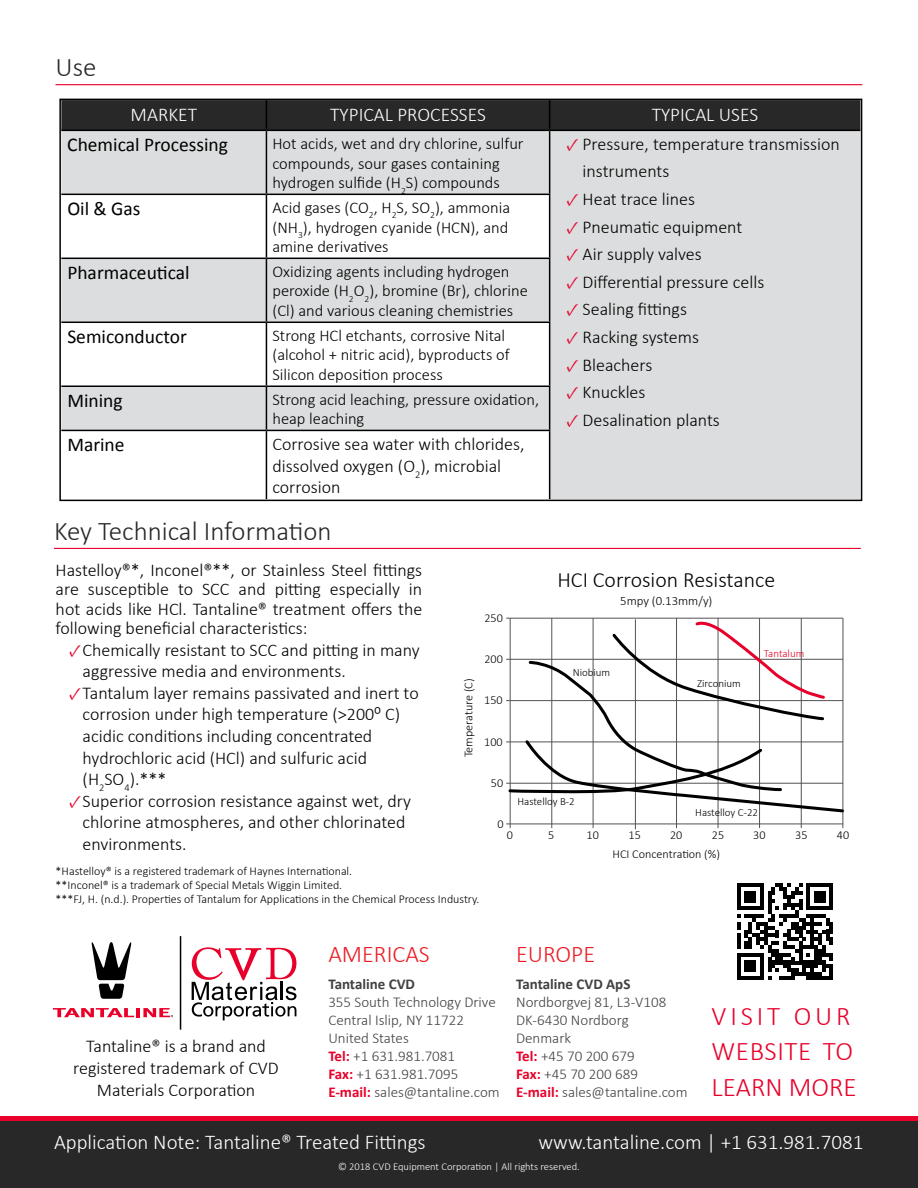
<style>
.page{position:relative;width:918px;height:1188px;background:#fff}
.page>*{position:absolute;margin:0;border:0;box-sizing:border-box;transform-origin:0 0}
.t1{font:300 27px/35.4px "Calibri";letter-spacing:.02em;color:#e8002a}
.t2{font:300 27px "Calibri";color:#292829}
.t3{font:300 24px "Calibri";color:#ed1c24}
.t4{font:300 21.9px "Calibri";color:#000}
.t5{font:300 21px "Calibri";color:#fff}
.t6{font:19.5px "Calibri";color:#000}
.t7{font:300 19.5px "Calibri";color:#fff}
.t8{font:300 18px/21.6px "Calibri";color:#000}
.t9{font:300 16.5px/19.8px "Calibri";color:#000}
.t10{font:300 15px/18px "Calibri";color:#414042}
.t11{font:700 15px "Calibri";color:#414042}
.t12{font:300 12.75px "Calibri";color:#000}
.t13{font:300 12.15px "Calibri";color:#000}
.t14{font:300 12px/14.4px "Calibri";color:#000}
.t15{font:300 10.95px "Calibri";color:#000}
.t16{font:300 10.95px "Calibri";color:#e8002a}
.t17{font:300 10.5px "Calibri";color:#fff}
.s1{font-family:"Minion Pro";font-weight:400;color:#e8002a}
.s2{font-weight:700;color:#e8002a}
</style>
<div class="page">
<div style="left:0;top:1116px;width:918px;height:8px;background:#e8002a"></div>
<div style="left:0;top:1121px;width:918px;height:67px;background:#292829"></div>
<svg style="left:737px;top:883px;width:96px;height:97px"></svg>
<svg style="left:192px;top:947px;width:105px;height:73px"></svg>
<svg style="left:91px;top:942px;width:41px;height:57px"></svg>
<svg style="left:53px;top:1008px;width:120px;height:9px"></svg>
<hr style="left:180px;top:936px;width:1px;height:94px;background:#000">
<hr style="left:54px;top:548px;width:807px;height:1px;background:#e8002a">
<hr style="left:56px;top:84px;width:806px;height:1px;background:#e8002a">
<hr style="left:506px;top:618px;width:337px;height:1px;background:#545253">
<hr style="left:506px;top:659px;width:337px;height:1px;background:#545253">
<hr style="left:506px;top:701px;width:337px;height:1px;background:#f2f2f2">
<hr style="left:506px;top:700px;width:337px;height:1px;background:#545253">
<hr style="left:506px;top:742px;width:337px;height:1px;background:#545253">
<hr style="left:506px;top:783px;width:337px;height:1px;background:#545253">
<hr style="left:506px;top:824px;width:337px;height:1px;background:#545253">
<hr style="left:635px;top:619px;width:1px;height:210px;background:#545253">
<svg style="left:507px;top:618px;width:337px;height:210px"></svg>
<div style="left:62px;top:102px;width:797px;height:28px;background:#292829"></div>
<div style="left:62px;top:131px;width:797px;height:367px;background:#dcddde"></div>
<svg style="left:62px;top:195px;width:487px;height:303px"></svg>
<hr style="left:266px;top:100px;width:1px;height:30px;background:#000">
<hr style="left:549px;top:100px;width:1px;height:30px;background:#000">
<hr style="left:61px;top:130px;width:205px;height:1px;background:#000">
<hr style="left:266px;top:130px;width:284px;height:1px;background:#000">
<hr style="left:266px;top:131px;width:1px;height:63px;background:#000">
<hr style="left:550px;top:130px;width:310px;height:1px;background:#000">
<hr style="left:549px;top:131px;width:1px;height:63px;background:#000">
<hr style="left:61px;top:194px;width:205px;height:1px;background:#000">
<hr style="left:266px;top:194px;width:284px;height:1px;background:#000">
<hr style="left:266px;top:195px;width:1px;height:63px;background:#000">
<hr style="left:549px;top:195px;width:1px;height:63px;background:#000">
<hr style="left:61px;top:258px;width:205px;height:1px;background:#000">
<hr style="left:266px;top:258px;width:284px;height:1px;background:#000">
<hr style="left:266px;top:259px;width:1px;height:63px;background:#000">
<hr style="left:549px;top:259px;width:1px;height:63px;background:#000">
<hr style="left:61px;top:322px;width:205px;height:1px;background:#000">
<hr style="left:266px;top:322px;width:284px;height:1px;background:#000">
<hr style="left:266px;top:323px;width:1px;height:63px;background:#000">
<hr style="left:549px;top:323px;width:1px;height:63px;background:#000">
<hr style="left:61px;top:386px;width:205px;height:1px;background:#000">
<hr style="left:266px;top:386px;width:284px;height:1px;background:#000">
<hr style="left:266px;top:387px;width:1px;height:43px;background:#000">
<hr style="left:549px;top:387px;width:1px;height:43px;background:#000">
<hr style="left:61px;top:430px;width:205px;height:1px;background:#000">
<hr style="left:266px;top:430px;width:284px;height:1px;background:#000">
<hr style="left:266px;top:431px;width:1px;height:68px;background:#000">
<hr style="left:549px;top:431px;width:1px;height:68px;background:#000">
<div style="left:59px;top:99px;width:803px;height:402px;border:2px solid #000"></div>
<h1 class="t2" style="left:56px;top:50px;width:42px">Use</h1>
<p class="t7" style="left:131px;top:102px;width:68px">MARKET</p>
<p class="t7" style="left:330px;top:102px;width:157px">TYPICAL PROCESSES</p>
<p class="t7" style="left:652px;top:102px;width:108px">TYPICAL USES</p>
<p class="t6" style="left:67px;top:132px;width:162px">Chemical Processing</p>
<p class="t9" style="left:272px;top:133px;width:253px">Hot acids, wet and dry chlorine, sulfur compounds, sour gases containing hydrogen sulfide (H<sub>2</sub>S) compounds</p>
<p class="t8" style="left:583px;top:130px;width:259px;line-height:27.6px;text-indent:-16px"><span class="s1">✓</span> Pressure, temperature transmission instruments</p>
<p class="t8" style="left:566px;top:188px;width:130px"><span class="s1">✓</span> Heat trace lines</p>
<p class="t8" style="left:566px;top:216px;width:177px"><span class="s1">✓</span> Pneumatic equipment</p>
<p class="t8" style="left:566px;top:243px;width:137px"><span class="s1">✓</span> Air supply valves</p>
<p class="t8" style="left:566px;top:271px;width:199px"><span class="s1">✓</span> Differential pressure cells</p>
<p class="t8" style="left:566px;top:298px;width:122px"><span class="s1">✓</span> Sealing fittings</p>
<p class="t8" style="left:566px;top:326px;width:134px"><span class="s1">✓</span> Racking systems</p>
<p class="t8" style="left:566px;top:354px;width:87px"><span class="s1">✓</span> Bleachers</p>
<p class="t8" style="left:566px;top:381px;width:81px"><span class="s1">✓</span> Knuckles</p>
<p class="t8" style="left:566px;top:409px;width:155px"><span class="s1">✓</span> Desalination plants</p>
<p class="t6" style="left:67px;top:196px;width:75px">Oil &amp; Gas</p>
<p class="t9" style="left:272px;top:197px;width:239px;text-align:justify">Acid gases (CO<sub>2</sub>, H<sub>2</sub>S, SO<sub>2</sub>), ammonia (NH<sub>3</sub>), hydrogen cyanide (HCN), and amine derivatives</p>
<p class="t6" style="left:67px;top:260px;width:124px">Pharmaceutical</p>
<p class="t9" style="left:272px;top:261px;width:257px">Oxidizing agents including hydrogen peroxide (H<sub>2</sub>O<sub>2</sub>), bromine (Br), chlorine (Cl) and various cleaning chemistries</p>
<p class="t6" style="left:67px;top:324px;width:121px">Semiconductor</p>
<p class="t9" style="left:272px;top:325px;width:239px">Strong HCl etchants, corrosive Nital (alcohol + nitric acid), byproducts of<br>Silicon deposition process</p>
<p class="t6" style="left:67px;top:388px;width:57px">Mining</p>
<p class="t9" style="left:272px;top:389px;width:268px">Strong acid leaching, pressure oxidation, heap leaching</p>
<p class="t6" style="left:67px;top:432px;width:59px">Marine</p>
<p class="t8" style="left:272px;top:433px;width:254px">Corrosive sea water with chlorides, dissolved oxygen (O<sub>2</sub>), microbial corrosion</p>
<h1 class="t2" style="left:54px;top:514px;width:279px">Key Technical Information</h1>
<p class="t8" style="left:56px;top:560px;width:368px;line-height:19.5px;text-align:justify">Hastelloy®*, Inconel®**, or Stainless Steel fittings are susceptible to SCC and pitting especially in hot acids like HCl. Tantaline® treatment offers the following beneficial characteristics:</p>
<p class="t8" style="left:83px;top:639px;width:338px;text-indent:-14px"><span class="s1">✓</span>Chemically resistant to SCC and pitting in many aggressive media and environments.</p>
<p class="t8" style="left:83px;top:682px;width:338px;text-indent:-14px"><span class="s1">✓</span>Tantalum layer remains passivated and inert to corrosion under high temperature (&gt;200⁰ C) acidic conditions including concentrated hydrochloric acid (HCl) and sulfuric acid (H<sub>2</sub>SO<sub>4</sub>).***</p>
<p class="t8" style="left:83px;top:790px;width:330px;text-indent:-14px"><span class="s1">✓</span>Superior corrosion resistance against wet, dry chlorine atmospheres, and other chlorinated environments.</p>
<p class="t13" style="left:484px;top:611px;width:20px">250</p>
<p class="t4" style="left:557px;top:566px;width:219px">HCI Corrosion Resistance</p>
<p class="t12" style="left:620px;top:593px;width:94px">5mpy (0.13mm/y)</p>
<p class="t13" style="left:461px;top:757px;width:81px;rotate:-90deg">Temperature (C)</p>
<p class="t13" style="left:484px;top:652px;width:20px">200</p>
<p class="t13" style="left:484px;top:693px;width:20px">150</p>
<p class="t13" style="left:484px;top:734px;width:20px">100</p>
<p class="t13" style="left:491px;top:775px;width:14px">50</p>
<p class="t13" style="left:497px;top:816px;width:8px">0</p>
<p class="t15" style="left:573px;top:665px;width:39px">Niobium</p>
<p class="t15" style="left:517px;top:794px;width:59px">Hastelloy B-2</p>
<p class="t15" style="left:697px;top:677px;width:45px">Zirconium</p>
<p class="t16" style="left:764px;top:646px;width:42px">Tantalum</p>
<p class="t15" style="left:695px;top:805px;width:64px">Hastelloy C-22</p>
<p class="t13" style="left:507px;top:827px;width:8px">0</p>
<p class="t13" style="left:548px;top:827px;width:8px">5</p>
<p class="t13" style="left:587px;top:827px;width:14px">10</p>
<p class="t13" style="left:629px;top:827px;width:14px">15</p>
<p class="t13" style="left:670px;top:827px;width:14px">20</p>
<p class="t13" style="left:712px;top:827px;width:14px">25</p>
<p class="t13" style="left:753px;top:827px;width:14px">30</p>
<p class="t13" style="left:795px;top:827px;width:14px">35</p>
<p class="t13" style="left:837px;top:827px;width:14px">40</p>
<p class="t13" style="left:613px;top:846px;width:109px">HCI Concentration (%)</p>
<p class="t14" style="left:56px;top:863px;width:425px">*Hastelloy® is a registered trademark of Haynes International.<br>**Inconel® is a trademark of Special Metals Wiggin Limited.<br>***FJ, H. (n.d.). Properties of Tantalum for Applications in the Chemical Process Industry.</p>
<p class="t8" style="left:73px;top:1035px;width:207px;line-height:22.2px;text-align:center">Tantaline® is a brand and registered trademark of CVD<br>Materials Corporation</p>
<h2 class="t3" style="left:328px;top:940px;width:103px">AMERICAS</h2>
<h2 class="t3" style="left:516px;top:940px;width:81px">EUROPE</h2>
<p class="t11" style="left:328px;top:974px;width:88px">Tantaline CVD</p>
<p class="t10" style="left:328px;top:992px;width:173px">355 South Technology Drive<br>Central Islip, NY 11722<br>United States<br><span class="s2">Tel:</span> +1 631.981.7081<br><span class="s2">Fax:</span> +1 631.981.7095<br><span class="s2">E-mail:</span> sales@tantaline.com</p>
<p class="t11" style="left:516px;top:974px;width:116px">Tantaline CVD ApS</p>
<p class="t10" style="left:516px;top:992px;width:173px">Nordborgvej 81, L3-V108<br>DK-6430 Nordborg<br>Denmark<br><span class="s2">Tel:</span> +45 70 200 679<br><span class="s2">Fax:</span> +45 70 200 689<br><span class="s2">E-mail:</span> sales@tantaline.com</p>
<h1 class="t1" style="left:712px;top:998px;width:147px">VISIT OUR<br>WEBSITE TO<br>LEARN MORE</h1>
<p class="t5" style="left:539px;top:1129px;width:326px">www.tantaline.com | +1 631.981.7081</p>
<p class="t5" style="left:54px;top:1129px;width:373px">Application Note: Tantaline® Treated Fittings</p>
<p class="t17" style="left:338px;top:1160px;width:243px">© 2018 CVD Equipment Corporation | All rights reserved.</p>
</div>
